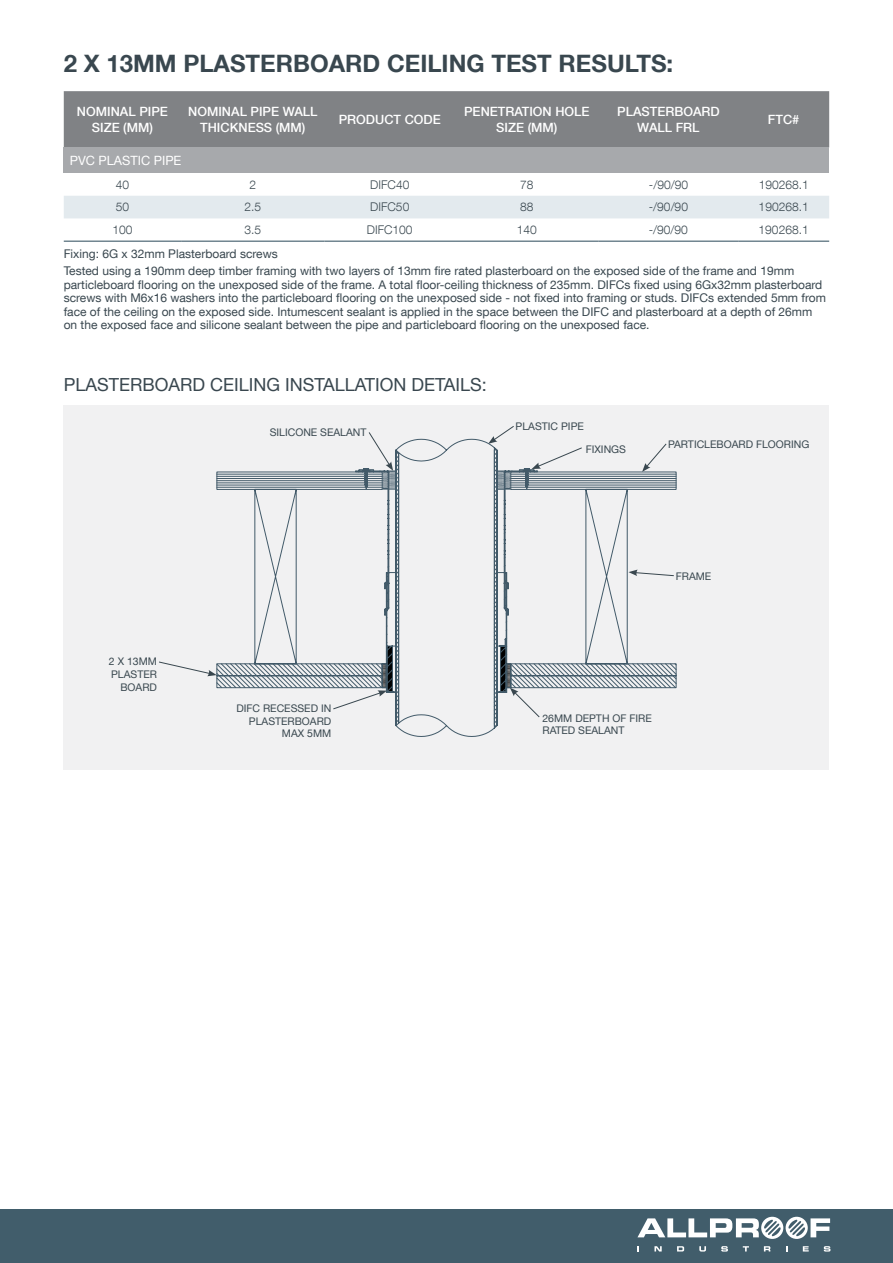
<style>
.page{position:relative;width:893px;height:1263px;background:#fff}
.page>*{position:absolute;margin:0;border:0;box-sizing:border-box;transform-origin:0 0}
.t1{font:700 24px "Helvetica Neue LT Com";color:#39474f}
.t2{font:18px "Helvetica Neue LT Com";color:#39474f}
.t3{font:500 12.75px/15.3px "Helvetica Neue LT Com";color:#fff;text-align:center}
.t4{font:12.75px "Helvetica Neue LT Com";color:#fff}
.t5{font:12px/13.5px "Helvetica Neue LT Com";color:#39474f}
.t6{font:300 12px "Helvetica Neue LT Com";color:#39474f}
.t7{font:10.5px/12.6px "Helvetica Neue LT Com";color:#39474f;text-align:right}
</style>
<div class="page">
<div style="left:64px;top:91px;width:765px;height:56px;background:#808285"></div>
<div style="left:64px;top:147px;width:765px;height:26px;background:#a7a9ac"></div>
<svg style="left:64px;top:218px;width:765px;height:23px"></svg>
<div style="left:64px;top:196px;width:765px;height:22px;background:#e3eaee"></div>
<hr style="left:64px;top:241px;width:117px;height:1px;background:#415d6b">
<hr style="left:181px;top:241px;width:144px;height:1px;background:#415d6b">
<hr style="left:325px;top:241px;width:130px;height:1px;background:#415d6b">
<hr style="left:455px;top:241px;width:144px;height:1px;background:#415d6b">
<hr style="left:599px;top:241px;width:139px;height:1px;background:#415d6b">
<hr style="left:738px;top:241px;width:91px;height:1px;background:#415d6b">
<div style="left:64px;top:406px;width:765px;height:364px;background:#f1f1f2"></div>
<svg style="left:159px;top:426px;width:518px;height:311px"></svg>
<div style="left:0;top:1209px;width:893px;height:54px;background:#415d6b"></div>
<svg style="left:654px;top:1246px;width:8px;height:5px"></svg>
<svg style="left:677px;top:1246px;width:7px;height:5px"></svg>
<svg style="left:699px;top:1246px;width:7px;height:5px"></svg>
<svg style="left:721px;top:1246px;width:7px;height:5px"></svg>
<svg style="left:743px;top:1246px;width:6px;height:5px"></svg>
<svg style="left:764px;top:1246px;width:6px;height:5px"></svg>
<svg style="left:803px;top:1246px;width:6px;height:5px"></svg>
<svg style="left:824px;top:1246px;width:6px;height:5px"></svg>
<svg style="left:637px;top:1217px;width:193px;height:22px"></svg>
<h1 class="t1" style="left:64px;top:49px;width:611px">2 X 13MM PLASTERBOARD CEILING TEST RESULTS:</h1>
<p class="t3" style="left:77px;top:104px;width:92px">NOMINAL PIPE<br>SIZE (MM)</p>
<p class="t3" style="left:188px;top:104px;width:131px">NOMINAL PIPE WALL<br>THICKNESS (MM)</p>
<p class="t3" style="left:339px;top:112px;width:104px">PRODUCT CODE</p>
<p class="t3" style="left:464px;top:104px;width:127px">PENETRATION HOLE<br>SIZE (MM)</p>
<p class="t3" style="left:617px;top:104px;width:104px">PLASTERBOARD<br>WALL FRL</p>
<p class="t3" style="left:768px;top:112px;width:33px">FTC#</p>
<p class="t4" style="left:70px;top:152px;width:113px">PVC PLASTIC PIPE</p>
<p class="t6" style="left:116px;top:177px;width:15px">40</p>
<p class="t6" style="left:250px;top:177px;width:8px">2</p>
<p class="t6" style="left:370px;top:177px;width:41px">DIFC40</p>
<p class="t6" style="left:520px;top:177px;width:15px">78</p>
<p class="t6" style="left:649px;top:177px;width:41px">-/90/90</p>
<p class="t6" style="left:759px;top:177px;width:52px">190268.1</p>
<p class="t6" style="left:116px;top:200px;width:15px">50</p>
<p class="t6" style="left:244px;top:200px;width:18px">2.5</p>
<p class="t6" style="left:370px;top:200px;width:41px">DIFC50</p>
<p class="t6" style="left:520px;top:200px;width:15px">88</p>
<p class="t6" style="left:649px;top:200px;width:41px">-/90/90</p>
<p class="t6" style="left:759px;top:200px;width:52px">190268.1</p>
<p class="t6" style="left:112px;top:222px;width:22px">100</p>
<p class="t6" style="left:244px;top:222px;width:18px">3.5</p>
<p class="t6" style="left:367px;top:222px;width:47px">DIFC100</p>
<p class="t6" style="left:517px;top:222px;width:22px">140</p>
<p class="t6" style="left:649px;top:222px;width:41px">-/90/90</p>
<p class="t6" style="left:759px;top:222px;width:52px">190268.1</p>
<p class="t5" style="left:64px;top:244px;width:732px;line-height:17.7px">Fixing: 6G x 32mm Plasterboard screws<br>Tested using a 190mm deep timber framing with two layers of 13mm fire rated plasterboard on the exposed side of the frame and 19mm</p>
<p class="t5" style="left:64px;top:278px;width:764px">particleboard flooring on the unexposed side of the frame. A total floor-ceiling thickness of 235mm. DIFCs fixed using 6Gx32mm plasterboard screws with M6x16 washers into the particleboard flooring on the unexposed side - not fixed into framing or studs. DIFCs extended 5mm from face of the ceiling on the exposed side. Intumescent sealant is applied in the space between the DIFC and plasterboard at a depth of 26mm on the exposed face and silicone sealant between the pipe and particleboard flooring on the unexposed face.</p>
<h2 class="t2" style="left:64px;top:374px;width:425px">PLASTERBOARD CEILING INSTALLATION DETAILS:</h2>
<p class="t7" style="left:270px;top:426px;width:98px">SILICONE SEALANT</p>
<p class="t7" style="left:516px;top:420px;width:70px">PLASTIC PIPE</p>
<p class="t7" style="left:586px;top:443px;width:42px">FIXINGS</p>
<p class="t7" style="left:668px;top:438px;width:143px">PARTICLEBOARD FLOORING</p>
<p class="t7" style="left:109px;top:655px;width:50px">2 X 13MM<br>PLASTER<br>BOARD</p>
<p class="t7" style="left:236px;top:702px;width:96px">DIFC RECESSED IN<br>PLASTERBOARD<br>MAX 5MM</p>
<p class="t7" style="left:676px;top:569px;width:37px">FRAME</p>
<p class="t7" style="left:542px;top:711px;width:111px;text-align:left">26MM DEPTH OF FIRE<br>RATED SEALANT</p>
</div>
